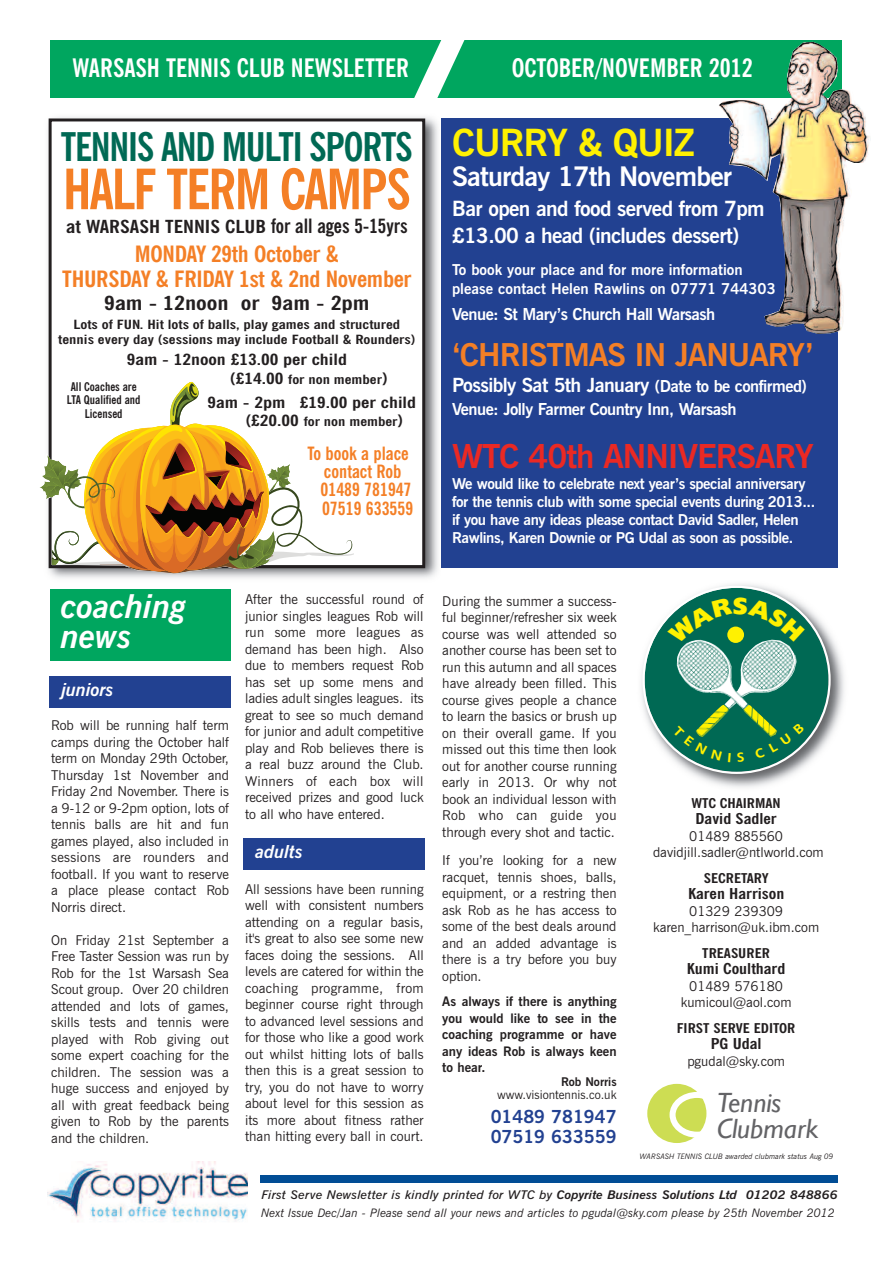
<style>
.page{position:relative;width:893px;height:1263px;background:#fff}
.page>*{position:absolute;margin:0;border:0;box-sizing:border-box;transform-origin:0 0}
.t1{font:700 condensed 55.5px "News Gothic BT";letter-spacing:-.035em;color:#f47f26}
.t2{font:700 condensed 39.45px "News Gothic BT";letter-spacing:-.035em;color:#006954}
.t3{font:700 37.5px "News Gothic BT";letter-spacing:-.03em;color:#fff101}
.t4{font:700 33px "News Gothic BT";letter-spacing:-.03em;color:#ea2924}
.t5{font:italic 700 33px/30px "News Gothic BT";color:#fff}
.t6{font:700 31.5px "News Gothic BT";letter-spacing:-.03em;color:#f47f26}
.t7{font:italic 27.75px/25.5px "Gill Sans";color:#636366}
.t8{font:700 27px "News Gothic BT";letter-spacing:-.03em;color:#fff}
.t9{font:700 condensed 25.5px "News Gothic BT";color:#fff}
.t10{font:700 condensed 22.5px/25.5px "News Gothic BT";letter-spacing:-.015em;color:#f47f26;text-align:center;scale:1.1 1}
.t11{font:700 21px/27px "News Gothic BT";letter-spacing:-.03em;color:#fff}
.t12{font:700 19.5px "News Gothic BT";letter-spacing:-.03em;color:#fff}
.t13{font:700 condensed 19.5px "News Gothic BT";color:#231f20;scale:1.3 1}
.t14{font:700 condensed 18.3px/18.3px "News Gothic BT";color:#f47f26}
.t15{font:700 condensed 18px "News Gothic BT";color:#231f20;scale:1.2 1}
.t16{font:700 18px/19.5px "News Gothic BT";color:#224191}
.t17{font:italic 700 18px "News Gothic BT";color:#fff}
.t18{font:700 16.5px "News Gothic BT";letter-spacing:-.03em;color:#fff}
.t19{font:700 condensed 15.45px "News Gothic BT";color:#231f20;scale:1.3 1}
.t20{font:700 15px/18px "News Gothic BT";letter-spacing:-.03em;color:#fff}
.t21{font:700 15px/19.5px "News Gothic BT";color:#fff}
.t22{font:700 condensed 15px "News Gothic BT";color:#231f20;scale:1.2 1}
.t23{font:13.5px/16.5px "News Gothic BT";color:#231f20;text-align:justify}
.t24{font:700 condensed 13.5px "News Gothic BT";color:#231f20;scale:1.2 1}
.t25{font:700 13.2px/16.5px "News Gothic BT";color:#231f20;text-align:justify}
.t26{font:700 condensed 12.75px/15px "News Gothic BT";color:#231f20;text-align:center;scale:1.3 1}
.t27{font:italic 600 12px "News Gothic BT";color:#231f20;scale:1.1 1}
.t28{font:700 condensed 12px/13.5px "News Gothic BT";color:#231f20;text-align:center}
.t29{font:12px "News Gothic BT";color:#231f20}
.t30{font:700 12px "News Gothic BT";color:#231f20}
.t31{font:italic 11.7px "News Gothic BT";color:#231f20}
.t32{font:italic 7.5px "News Gothic BT";color:#231f20}
.s1{font-size:19.8px}
.s2{font-size:15.45px}
.s3{font-size:16.5px}
.s4{font-weight:700}
</style>
<div class="page">
<div style="left:50px;top:589px;width:181px;height:72px;background:#00a65f"></div>
<div style="left:49px;top:676px;width:182px;height:32px;background:#224191"></div>
<div style="left:244px;top:838px;width:181px;height:31px;background:#224191"></div>
<img style="left:48px;top:117px;width:390px;height:461px">
<div style="left:50px;top:118px;width:375px;height:447px;background:#fff"></div>
<div style="left:50px;top:40px;width:791px;height:58px;background:#00a65f"></div>
<svg style="left:392px;top:40px;width:73px;height:98px"></svg>
<img style="left:48px;top:1162px;width:200px;height:60px">
<div style="left:260px;top:1175px;width:578px;height:8px;background:#014d95"></div>
<div style="left:647px;top:1084px;width:59px;height:59px;background:#cddd53;border-radius:50%"></div>
<svg style="left:670px;top:1092px;width:37px;height:46px"></svg>
<div style="left:441px;top:118px;width:397px;height:450px;background:#224191"></div>
<img style="left:641px;top:584px;width:203px;height:204px">
<div style="left:49px;top:118px;width:376px;height:450px;border:3px solid #231f20"></div>
<svg style="left:40px;top:381px;width:315px;height:193px"></svg>
<div style="left:63px;top:382px;width:82px;height:42px;background:#fff"></div>
<img style="left:719px;top:42px;width:152px;height:292px">
<svg style="left:642px;top:586px;width:189px;height:188px"></svg>
<h3 class="t9" style="left:72px;top:58px;width:338px">WARSASH TENNIS CLUB NEWSLETTER</h3>
<h3 class="t9" style="left:512px;top:58px;width:242px">OCTOBER/NOVEMBER 2012</h3>
<h2 class="t2" style="left:61px;top:132px;width:354px">TENNIS AND MULTI SPORTS</h2>
<h1 class="t1" style="left:63px;top:169px;width:349px">HALF TERM CAMPS</h1>
<h3 class="t15" style="left:66px;top:220px;width:286px">at WARSASH TENNIS CLUB <span class="s1">for all ages 5-15yrs</span></h3>
<h3 class="t10" style="left:62px;top:243px;width:319px">MONDAY 29th October &amp;<br>THURSDAY &amp; FRIDAY 1st &amp; 2nd November</h3>
<h3 class="t13" style="left:104px;top:296px;width:206px">9am - 12noon or 9am - 2pm</h3>
<p class="t26" style="left:58px;top:318px;width:276px">Lots of FUN. Hit lots of balls, play games and structured tennis every day (sessions may include Football &amp; Rounders)</p>
<p class="t19" style="left:127px;top:354px;width:171px">9am - 12noon £13.00 per child</p>
<p class="t26" style="left:230px;top:373px;width:123px"><span class="s2">(£14.00</span> for non member<span class="s2">)</span></p>
<p class="t19" style="left:207px;top:397px;width:162px">9am - 2pm £19.00 per child</p>
<p class="t26" style="left:245px;top:415px;width:123px"><span class="s2">(£20.00</span> for non member<span class="s2">)</span></p>
<h3 class="t14" style="left:321px;top:445px;width:94px;text-indent:-13px">To book a place contact Rob<br>01489 781947<br>07519 633559</h3>
<p class="t28" style="left:67px;top:381px;width:75px">All Coaches are<br>LTA Qualified and<br>Licensed</p>
<h3 class="t3" style="left:452px;top:129px;width:244px">CURRY &amp; QUIZ</h3>
<h3 class="t8" style="left:452px;top:167px;width:282px">Saturday 17th November</h3>
<h3 class="t11" style="left:452px;top:197px;width:314px">Bar open and food served from 7pm £13.00 a head (includes dessert)</h3>
<p class="t21" style="left:452px;top:261px;width:325px">To book your place and for more information please contact Helen Rawlins on 07771 744303</p>
<p class="t18" style="left:452px;top:308px;width:265px">Venue: St Mary’s Church Hall Warsash</p>
<h3 class="t6" style="left:452px;top:343px;width:363px">‘CHRISTMAS IN JANUARY’</h3>
<h3 class="t12" style="left:452px;top:378px;width:356px">Possibly Sat 5th January <span class="s3">(Date to be confirmed)</span></h3>
<p class="t18" style="left:452px;top:403px;width:286px">Venue: Jolly Farmer Country Inn, Warsash</p>
<h3 class="t4" style="left:452px;top:444px;width:363px">WTC 40th ANNIVERSARY</h3>
<p class="t20" style="left:452px;top:475px;width:365px">We would like to celebrate next year’s special anniversary for the tennis club with some special events during 2013... if you have any ideas please contact David Sadler, Helen Rawlins, Karen Downie or PG Udal as soon as possible.</p>
<p class="t23" style="left:245px;top:592px;width:180px">After the successful round of junior singles leagues Rob will run some more leagues as demand has been high. Also due to members request Rob has set up some mens and ladies adult singles leagues. its great to see so much demand for junior and adult competitive play and Rob believes there is a real buzz around the Club.<br>Winners of each box will received prizes and good luck to all who have entered.</p>
<h3 class="t5" style="left:61px;top:595px;width:127px">coaching news</h3>
<p class="t23" style="left:442px;top:594px;width:176px">During the summer a success&shy;ful beginner/refresher six week course was well attended so another course has been set to run this autumn and all spaces have already been filled. This course gives people a chance to learn the basics or brush up on their overall game. If you missed out this time then look out for another course running early in 2013. Or why not book an individual lesson with Rob who can guide you through every shot and tactic.</p>
<p class="t23" style="left:442px;top:853px;width:176px">If you’re looking for a new racquet, tennis shoes, balls, equipment, or a restring then ask Rob as he has access to some of the best deals around and an added advantage is there is a try before you buy option.</p>
<p class="t25" style="left:442px;top:994px;width:176px">As always if there is anything you would like to see in the coaching programme or have any ideas Rob is always keen to hear.</p>
<p class="t30" style="left:561px;top:1077px;width:57px">Rob Norris</p>
<p class="t29" style="left:497px;top:1090px;width:121px">www.visiontennis.co.uk</p>
<h3 class="t16" style="left:491px;top:1108px;width:127px">01489 781947<br>07519 633559</h3>
<h3 class="t17" style="left:61px;top:683px;width:54px">juniors</h3>
<p class="t23" style="left:51px;top:719px;width:179px">Rob will be running half term camps during the October half term on Monday 29th October, Thursday 1st November and Friday 2nd November. There is a 9-12 or 9-2pm option, lots of tennis balls are hit and fun games played, also included in sessions are rounders and football. If you want to reserve a place please contact Rob Norris direct.</p>
<p class="t23" style="left:51px;top:933px;width:179px">On Friday 21st September a Free Taster Session was run by Rob for the 1st Warsash Sea Scout group. Over 20 children attended and lots of games, skills tests and tennis were played with Rob giving out some expert coaching for the children. The session was a huge success and enjoyed by all with great feedback being given to Rob by the parents and the children.</p>
<h3 class="t17" style="left:256px;top:845px;width:49px">adults</h3>
<p class="t23" style="left:245px;top:882px;width:180px">All sessions have been running well with consistent numbers attending on a regular basis, it's great to also see some new faces doing the sessions. All levels are catered for within the coaching programme, from beginner course right through to advanced level sessions and for those who like a good work out whilst hitting lots of balls then this is a great session to try, you do not have to worry about level for this session as its more about fitness rather than hitting every ball in court.</p>
<p class="t24" style="left:691px;top:798px;width:76px">WTC CHAIRMAN</p>
<p class="t22" style="left:696px;top:813px;width:69px">David Sadler</p>
<p class="t23" style="left:653px;top:829px;width:172px;text-align:center">01489 885560 davidjill.sadler@ntlworld.com</p>
<p class="t24" style="left:704px;top:873px;width:55px">SECRETARY</p>
<p class="t22" style="left:688px;top:888px;width:82px">Karen Harrison</p>
<p class="t23" style="left:653px;top:904px;width:168px;text-align:center">01329 239309 karen_harrison@uk.ibm.com</p>
<p class="t24" style="left:702px;top:948px;width:58px">TREASURER</p>
<p class="t22" style="left:687px;top:963px;width:84px">Kumi Coulthard</p>
<p class="t23" style="left:681px;top:979px;width:112px;text-align:center">01489 576180 kumicoul@aol.com</p>
<p class="t24" style="left:677px;top:1023px;width:100px">FIRST SERVE EDITOR</p>
<p class="t22" style="left:711px;top:1038px;width:44px">PG Udal</p>
<p class="t23" style="left:687px;top:1054px;width:99px">pgudal@sky.com</p>
<h3 class="t7" style="left:717px;top:1089px;width:103px">Tennis<br>Clubmark</h3>
<p class="t32" style="left:639px;top:1153px;width:195px">WARSASH TENNIS CLUB awarded clubmark status Aug 09</p>
<p class="t27" style="left:262px;top:1191px;width:525px">First Serve Newsletter is kindly printed for WTC by <span class="s4">Copyrite Business Solutions Ltd 01202 848866</span></p>
<p class="t31" style="left:261px;top:1208px;width:575px">Next Issue Dec/Jan - Please send all your news and articles to pgudal@sky.com please by 25th November 2012</p>
</div>
